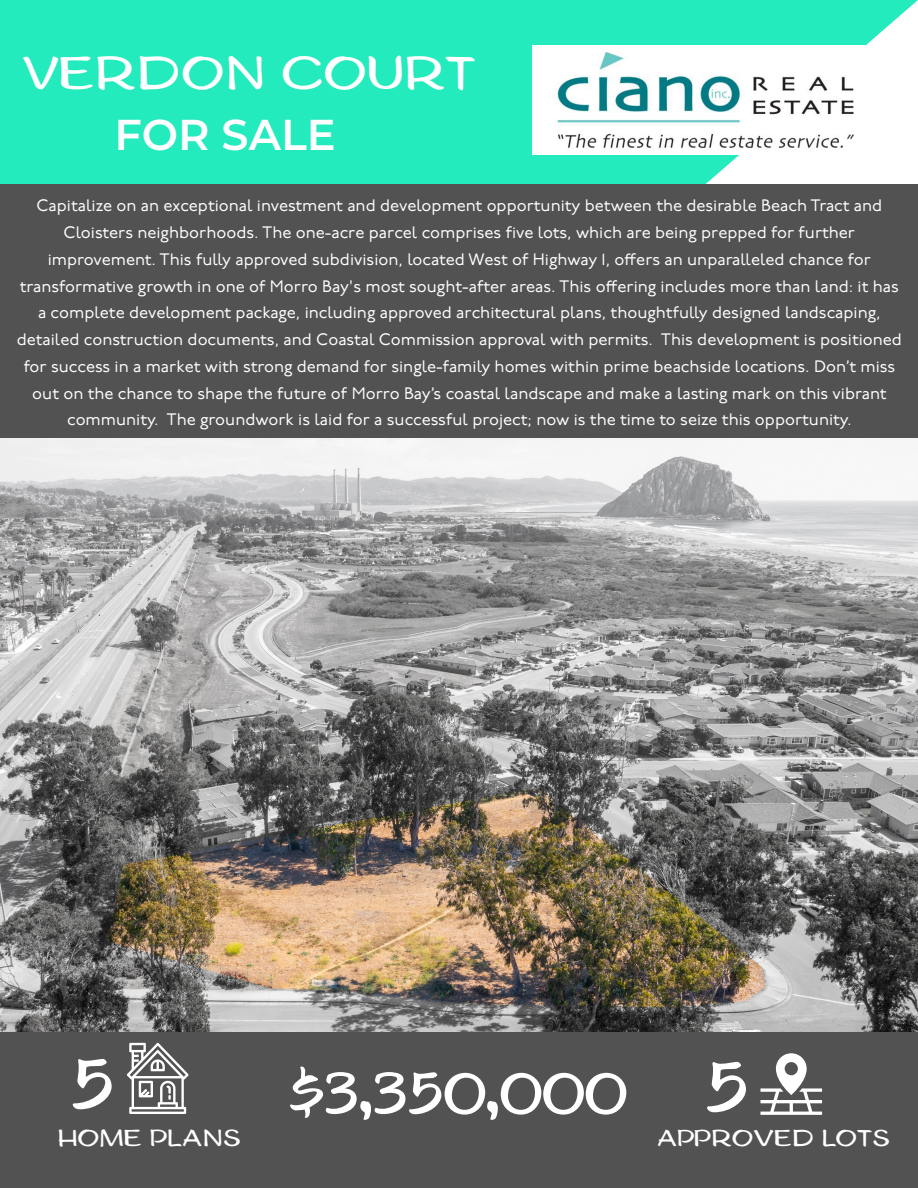
<style>
.page{position:relative;width:918px;height:1188px;background:#fff}
.page>*{position:absolute;margin:0;border:0;box-sizing:border-box;transform-origin:0 0}
.t1{font:64.65px "Eds Market Wide";color:#fff}
.t2{font:53.85px "Eds Market Wide";color:#fff}
.t3{font:43.2px "Eds Market Wide";color:#fff}
.t4{font:600 43.2px "Montserrat";color:#fff}
.t5{font:21.75px "Eds Market Wide";color:#fff}
.t6{font:21.45px "Eds Market Wide";letter-spacing:-.005em;color:#fff}
.t7{font:16.65px/26.7px "P22 Underground";color:#fff;text-align:center}
</style>
<div class="page">
<svg style="left:0;top:0;width:918px;height:185px;background:#34ebc1"></svg>
<div style="left:0;top:185px;width:918px;height:1003px;background:#525252"></div>
<img style="left:532px;top:46px;width:362px;height:108px">
<img style="left:0;top:439px;width:917px;height:593px">
<svg style="left:127px;top:1043px;width:62px;height:71px"></svg>
<svg style="left:760px;top:1053px;width:62px;height:62px"></svg>
<h3 class="t3" style="left:22px;top:42px;width:456px">VERDON COURT</h3>
<h3 class="t4" style="left:115px;top:104px;width:223px">FOR SALE</h3>
<p class="t7" style="left:17px;top:193px;width:887px">Capitalize on an exceptional investment and development opportunity between the desirable Beach Tract and Cloisters neighborhoods. The one-acre parcel comprises five lots, which are being prepped for further improvement. This fully approved subdivision, located West of Highway 1, offers an unparalleled chance for transformative growth in one of Morro Bay's most sought-after areas. This offering includes more than land: it has a complete development package, including approved architectural plans, thoughtfully designed landscaping, detailed construction documents, and Coastal Commission approval with permits. This development is positioned for success in a market with strong demand for single-family homes within prime beachside locations. Don’t miss out on the chance to shape the future of Morro Bay’s coastal landscape and make a lasting mark on this vibrant community. The groundwork is laid for a successful project; now is the time to seize this opportunity.</p>
<h1 class="t1" style="left:71px;top:1038px;width:45px">5</h1>
<h2 class="t2" style="left:291px;top:1055px;width:338px">$3,350,000</h2>
<h3 class="t5" style="left:58px;top:1122px;width:185px">HOME PLANS</h3>
<p class="t6" style="left:657px;top:1122px;width:235px">APPROVED LOTS</p>
<h1 class="t1" style="left:705px;top:1041px;width:45px">5</h1>
</div>
